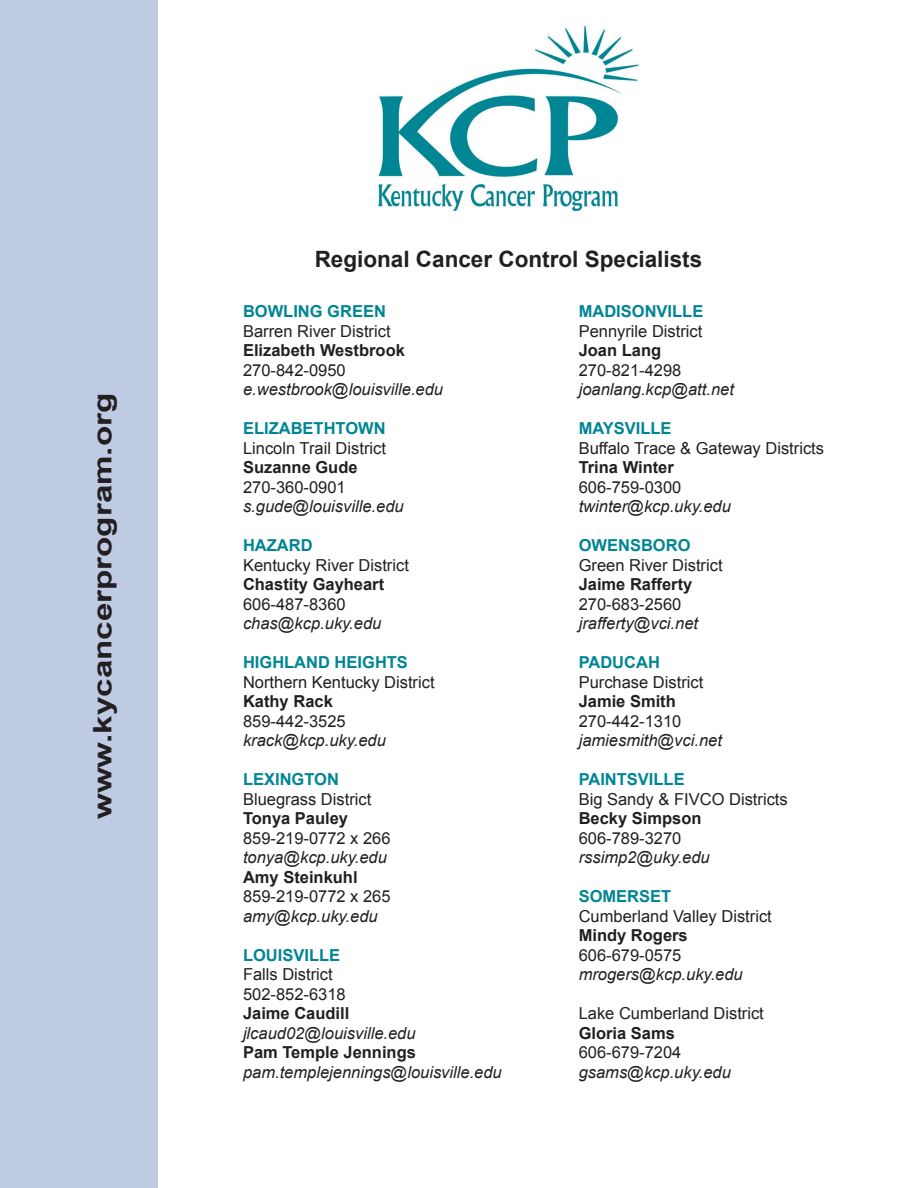
<style>
.page{position:relative;width:918px;height:1188px;background:#fff}
.page>*{position:absolute;margin:0;border:0;box-sizing:border-box;transform-origin:0 0}
.t1{font:700 25.5px "Arial";color:#231f20;scale:1.3 1}
.t2{font:700 22.5px "Arial";color:#231f20}
.t3{font:16.5px/19.5px "Arial";color:#231f20}
.t4{font:italic 16.5px/19.5px "Arial";color:#231f20}
.t5{font:700 16.5px "Arial";color:#231f20}
.t6{font:700 16.5px "Arial";color:#008594}
.s1{font-weight:700;color:#008594}
.s2{font-weight:700;font-style:normal}
</style>
<div class="page">
<div style="left:0;top:0;width:158px;height:1188px;background:#bfcbe3"></div>
<img style="left:378px;top:25px;width:261px;height:187px">
<p class="t1" style="left:86px;top:819px;width:329px;rotate:-90deg">www.kycancerprogram.org</p>
<p class="t2" style="left:315px;top:244px;width:389px">Regional Cancer Control Specialists</p>
<p class="t3" style="left:243px;top:302px;width:149px"><span class="s1">BOWLING GREEN<br></span>Barren River District</p>
<p class="t5" style="left:243px;top:340px;width:163px">Elizabeth Westbrook</p>
<p class="t3" style="left:243px;top:360px;width:104px">270-842-0950</p>
<p class="t4" style="left:243px;top:380px;width:202px">e.westbrook@louisville.edu</p>
<p class="t6" style="left:243px;top:418px;width:144px">ELIZABETHTOWN</p>
<p class="t3" style="left:243px;top:438px;width:145px">Lincoln Trail District</p>
<p class="t5" style="left:243px;top:457px;width:116px">Suzanne Gude</p>
<p class="t3" style="left:243px;top:477px;width:104px">270-360-0901</p>
<p class="t4" style="left:243px;top:497px;width:162px">s.gude@louisville.edu</p>
<p class="t6" style="left:243px;top:535px;width:71px">HAZARD</p>
<p class="t3" style="left:243px;top:555px;width:167px">Kentucky River District</p>
<p class="t5" style="left:243px;top:574px;width:143px">Chastity Gayheart</p>
<p class="t3" style="left:243px;top:594px;width:104px">606-487-8360</p>
<p class="t4" style="left:243px;top:614px;width:140px">chas@kcp.uky.edu</p>
<p class="t6" style="left:243px;top:652px;width:167px">HIGHLAND HEIGHTS</p>
<p class="t3" style="left:243px;top:672px;width:193px">Northern Kentucky District</p>
<p class="t5" style="left:243px;top:691px;width:91px">Kathy Rack</p>
<p class="t3" style="left:243px;top:711px;width:104px">859-442-3525</p>
<p class="t4" style="left:243px;top:731px;width:144px">krack@kcp.uky.edu</p>
<p class="t6" style="left:243px;top:769px;width:97px">LEXINGTON</p>
<p class="t3" style="left:243px;top:789px;width:130px">Bluegrass District</p>
<p class="t5" style="left:243px;top:808px;width:107px">Tonya Pauley</p>
<p class="t3" style="left:243px;top:828px;width:149px">859-219-0772 x 266</p>
<p class="t4" style="left:243px;top:848px;width:145px">tonya@kcp.uky.edu<br><span class="s2">Amy Steinkuhl</span></p>
<p class="t3" style="left:243px;top:887px;width:149px">859-219-0772 x 265</p>
<p class="t4" style="left:243px;top:906px;width:136px">amy@kcp.uky.edu</p>
<p class="t6" style="left:243px;top:944px;width:99px">LOUISVILLE</p>
<p class="t3" style="left:243px;top:965px;width:104px">Falls District<br>502-852-6318</p>
<p class="t5" style="left:243px;top:1003px;width:108px">Jaime Caudill</p>
<p class="t4" style="left:243px;top:1023px;width:175px">jlcaud02@louisville.edu<br><span class="s2">Pam Temple Jennings</span></p>
<p class="t4" style="left:243px;top:1062px;width:260px">pam.templejennings@louisville.edu</p>
<p class="t6" style="left:579px;top:301px;width:126px">MADISONVILLE</p>
<p class="t3" style="left:579px;top:321px;width:125px">Pennyrile District</p>
<p class="t5" style="left:579px;top:340px;width:84px">Joan Lang</p>
<p class="t3" style="left:579px;top:360px;width:104px">270-821-4298</p>
<p class="t4" style="left:579px;top:380px;width:157px">joanlang.kcp@att.net</p>
<p class="t6" style="left:579px;top:418px;width:94px">MAYSVILLE</p>
<p class="t3" style="left:579px;top:438px;width:247px">Buffalo Trace &amp; Gateway Districts</p>
<p class="t5" style="left:579px;top:457px;width:97px">Trina Winter</p>
<p class="t3" style="left:579px;top:477px;width:104px">606-759-0300</p>
<p class="t4" style="left:579px;top:497px;width:154px">twinter@kcp.uky.edu</p>
<p class="t6" style="left:579px;top:535px;width:113px">OWENSBORO</p>
<p class="t3" style="left:579px;top:555px;width:145px">Green River District</p>
<p class="t5" style="left:579px;top:574px;width:115px">Jaime Rafferty</p>
<p class="t3" style="left:579px;top:594px;width:104px">270-683-2560</p>
<p class="t4" style="left:579px;top:614px;width:121px">jrafferty@vci.net</p>
<p class="t6" style="left:579px;top:652px;width:83px">PADUCAH</p>
<p class="t3" style="left:579px;top:672px;width:126px">Purchase District</p>
<p class="t5" style="left:579px;top:691px;width:99px">Jamie Smith</p>
<p class="t3" style="left:579px;top:711px;width:104px">270-442-1310</p>
<p class="t4" style="left:579px;top:731px;width:145px">jamiesmith@vci.net</p>
<p class="t6" style="left:579px;top:769px;width:108px">PAINTSVILLE</p>
<p class="t3" style="left:579px;top:789px;width:211px">Big Sandy &amp; FIVCO Districts</p>
<p class="t5" style="left:579px;top:808px;width:124px">Becky Simpson</p>
<p class="t3" style="left:579px;top:828px;width:104px">606-789-3270</p>
<p class="t4" style="left:579px;top:848px;width:133px">rssimp2@uky.edu</p>
<p class="t6" style="left:579px;top:886px;width:94px">SOMERSET</p>
<p class="t3" style="left:579px;top:906px;width:195px">Cumberland Valley District</p>
<p class="t5" style="left:579px;top:925px;width:111px">Mindy Rogers</p>
<p class="t3" style="left:579px;top:945px;width:104px">606-679-0575</p>
<p class="t4" style="left:579px;top:965px;width:166px">mrogers@kcp.uky.edu</p>
<p class="t3" style="left:579px;top:1004px;width:187px">Lake Cumberland District</p>
<p class="t5" style="left:579px;top:1022px;width:98px">Gloria Sams</p>
<p class="t3" style="left:579px;top:1043px;width:104px">606-679-7204</p>
<p class="t4" style="left:579px;top:1062px;width:154px">gsams@kcp.uky.edu</p>
</div>
